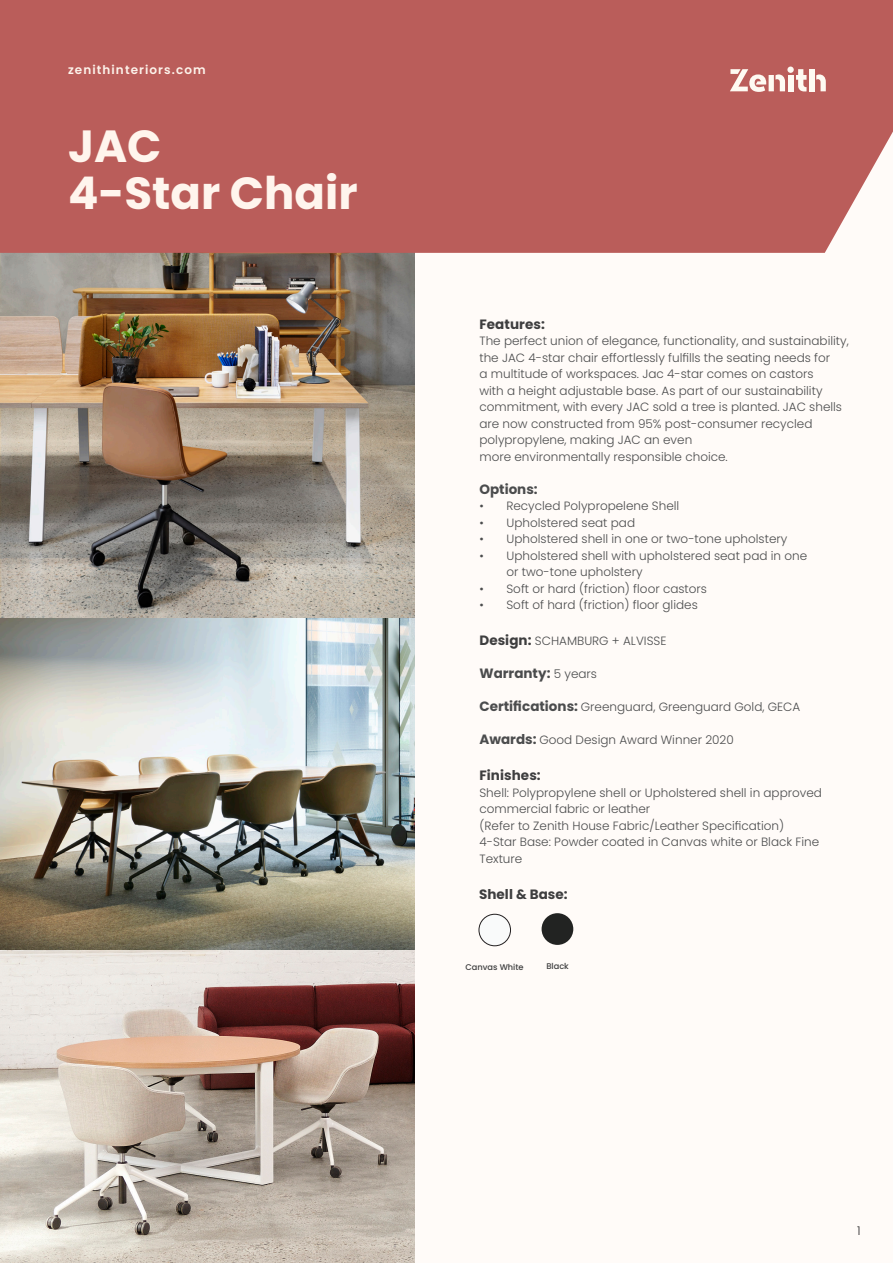
<style>
.page{position:relative;width:893px;height:1263px;background:#fffbf8}
.page>*{position:absolute;margin:0;border:0;box-sizing:border-box;transform-origin:0 0}
.PRODUCT_NAME{font:700 45px "Poppins";color:#fff5ed}
.t1{font:700 13.5px "Poppins";letter-spacing:.005em;color:#3e3e3f}
.COPY{font:700 13.5px "Poppins";color:#4b4c4d}
.COPY-2{font:300 12px/16.5px "Poppins";color:#4b4c4d}
.WEBSITE_TOP_LEFT{font:600 12px "Poppins";letter-spacing:.09em;color:#fdf3eb}
.t2{font:300 12px "Poppins";color:#312f30}
.COLOURS_SPECS{font:500 8.25px "Poppins";color:#3e3e3f}
.s1{font-weight:700;font-size:13.5px;color:#3e3e3f}
.s2{font-weight:300;font-size:12px}
.s3{font-weight:700;font-size:13.5px}
</style>
<div class="page">
<svg style="left:479px;top:914px;width:31px;height:32px"></svg>
<div style="left:479px;top:914px;width:32px;height:32px;border:1px solid #231f20;border-radius:50%"></div>
<div style="left:542px;top:913px;width:31px;height:32px;background:#222322;border-radius:16px"></div>
<img style="left:0;top:253px;width:415px;height:1010px">
<div style="left:0;top:0;width:893px;height:253px;background:#ba5d5a"></div>
<div style="left:788px;top:75px;width:5px;height:16px;background:#fefaf2"></div>
<div style="left:787px;top:67px;width:7px;height:6px;background:#fefaf2;border-radius:50%"></div>
<svg style="left:796px;top:69px;width:10px;height:23px"></svg>
<div style="left:809px;top:69px;width:6px;height:22px;background:#fefaf2"></div>
<svg style="left:816px;top:74px;width:10px;height:17px"></svg>
<svg style="left:730px;top:69px;width:55px;height:23px"></svg>
<p class="WEBSITE_TOP_LEFT" style="left:68px;top:63px;width:139px">zenithinteriors.com</p>
<p class="PRODUCT_NAME" style="left:68px;top:120px;width:95px">JAC</p>
<p class="PRODUCT_NAME" style="left:68px;top:167px;width:291px">4-Star Chair</p>
<p class="t1" style="left:479px;top:316px;width:67px">Features:</p>
<p class="COPY-2" style="left:479px;top:333px;width:371px">The perfect union of elegance, functionality, and sustainability, the JAC 4-star chair effortlessly fulfills the seating needs for<br>a multitude of workspaces. Jac 4-star comes on castors<br>with a height adjustable base. As part of our sustainability commitment, with every JAC sold a tree is planted. JAC shells are now constructed from 95% post-consumer recycled polypropylene, making JAC an even<br>more environmentally responsible choice.</p>
<p class="COPY" style="left:479px;top:481px;width:60px">Options:</p>
<p class="COPY-2" style="left:479px;top:498px;width:201px">• Recycled Polypropelene Shell</p>
<p class="COPY-2" style="left:479px;top:514px;width:157px">• Upholstered seat pad</p>
<p class="COPY-2" style="left:479px;top:531px;width:309px">• Upholstered shell in one or two-tone upholstery</p>
<p class="COPY-2" style="left:506px;top:547px;width:302px;text-indent:-27px">• Upholstered shell with upholstered seat pad in one or two-tone upholstery</p>
<p class="COPY-2" style="left:479px;top:580px;width:229px">• Soft or hard (friction) floor castors</p>
<p class="COPY-2" style="left:479px;top:597px;width:220px">• Soft of hard (friction) floor glides</p>
<p class="COPY-2" style="left:479px;top:633px;width:188px"><span class="s1">Design:</span> SCHAMBURG + ALVISSE</p>
<p class="COPY" style="left:479px;top:666px;width:119px">Warranty: <span class="s2">5 years</span></p>
<p class="COPY-2" style="left:479px;top:699px;width:322px"><span class="s3">Certifications:</span> Greenguard, Greenguard Gold, GECA</p>
<p class="COPY-2" style="left:479px;top:732px;width:256px"><span class="s3">Awards:</span> Good Design Award Winner 2020</p>
<p class="t1" style="left:479px;top:768px;width:63px">Finishes:</p>
<p class="COPY-2" style="left:479px;top:784px;width:344px">Shell: Polypropylene shell or Upholstered shell in approved commercial fabric or leather</p>
<p class="COPY-2" style="left:479px;top:817px;width:306px">(Refer to Zenith House Fabric/Leather Specification)</p>
<p class="COPY-2" style="left:479px;top:834px;width:341px">4-Star Base: Powder coated in Canvas white or Black Fine<br>Texture</p>
<p class="t1" style="left:479px;top:887px;width:90px">Shell &amp; Base:</p>
<p class="COLOURS_SPECS" style="left:465px;top:962px;width:60px">Canvas White</p>
<p class="COLOURS_SPECS" style="left:546px;top:961px;width:24px">Black</p>
<p class="t2" style="left:857px;top:1224px;width:5px">1</p>
</div>
